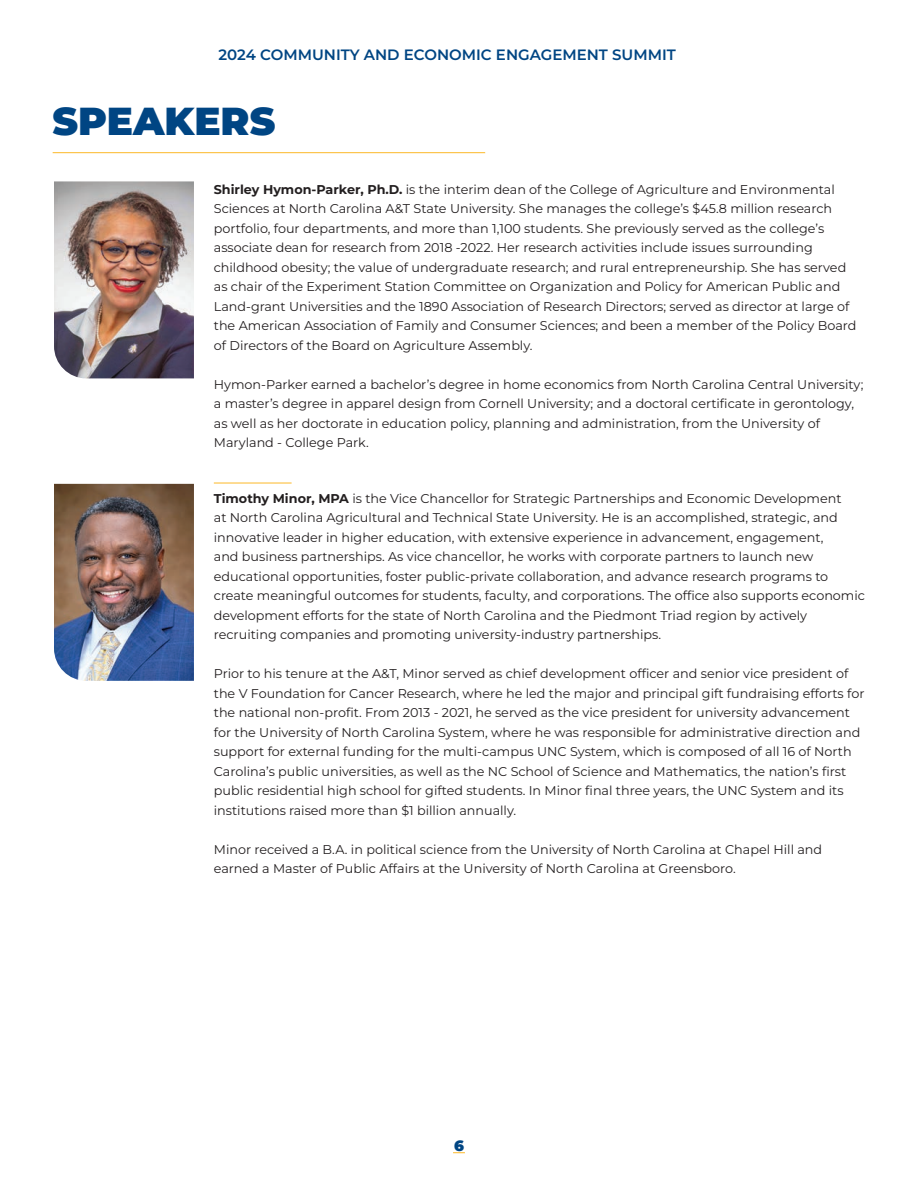
<style>
.page{position:relative;width:918px;height:1188px;background:#fff}
.page>*{position:absolute;margin:0;border:0;box-sizing:border-box;transform-origin:0 0}
.t1{font:900 39px "Montserrat";color:#004583}
.t2{font:600 15px "Montserrat";color:#004583}
.t3{font:900 15px "Montserrat";color:#004583}
.t4{font:12.75px/19.5px "Montserrat";color:#231f20}
.s1{font-weight:700}
</style>
<div class="page">
<svg style="left:453px;top:1152px;width:12px;height:1px"></svg>
<hr style="left:214px;top:483px;width:78px;height:1px;background:#fcb828">
<img style="left:54px;top:181px;width:140px;height:197px">
<img style="left:54px;top:484px;width:140px;height:197px">
<hr style="left:53px;top:152px;width:432px;height:1px;background:#fcb828">
<p class="t2" style="left:218px;top:45px;width:459px">2024 COMMUNITY AND ECONOMIC ENGAGEMENT SUMMIT</p>
<h1 class="t1" style="left:53px;top:95px;width:224px">SPEAKERS</h1>
<p class="t4" style="left:214px;top:179px;width:644px"><span class="s1">Shirley Hymon-Parker, Ph.D.</span> is the interim dean of the College of Agriculture and Environmental Sciences at North Carolina A&amp;T State University. She manages the college’s $45.8 million research portfolio, four departments, and more than 1,100 students. She previously served as the college’s associate dean for research from 2018 -2022. Her research activities include issues surrounding childhood obesity; the value of undergraduate research; and rural entrepreneurship. She has served as chair of the Experiment Station Committee on Organization and Policy for American Public and Land-grant Universities and the 1890 Association of Research Directors; served as director at large of the American Association of Family and Consumer Sciences; and been a member of the Policy Board of Directors of the Board on Agriculture Assembly.</p>
<p class="t4" style="left:214px;top:374px;width:651px">Hymon-Parker earned a bachelor’s degree in home economics from North Carolina Central University; a master’s degree in apparel design from Cornell University; and a doctoral certificate in gerontology, as well as her doctorate in education policy, planning and administration, from the University of Maryland - College Park.</p>
<p class="t4" style="left:214px;top:488px;width:653px"><span class="s1">Timothy Minor, MPA</span> is the Vice Chancellor for Strategic Partnerships and Economic Development<br>at North Carolina Agricultural and Technical State University. He is an accomplished, strategic, and innovative leader in higher education, with extensive experience in advancement, engagement,<br>and business partnerships. As vice chancellor, he works with corporate partners to launch new educational opportunities, foster public-private collaboration, and advance research programs to create meaningful outcomes for students, faculty, and corporations. The office also supports economic development efforts for the state of North Carolina and the Piedmont Triad region by actively recruiting companies and promoting university-industry partnerships.</p>
<p class="t4" style="left:214px;top:664px;width:652px">Prior to his tenure at the A&amp;T, Minor served as chief development officer and senior vice president of the V Foundation for Cancer Research, where he led the major and principal gift fundraising efforts for the national non-profit. From 2013 - 2021, he served as the vice president for university advancement for the University of North Carolina System, where he was responsible for administrative direction and support for external funding for the multi-campus UNC System, which is composed of all 16 of North Carolina’s public universities, as well as the NC School of Science and Mathematics, the nation’s first public residential high school for gifted students. In Minor final three years, the UNC System and its institutions raised more than $1 billion annually.</p>
<p class="t4" style="left:214px;top:839px;width:610px">Minor received a B.A. in political science from the University of North Carolina at Chapel Hill and earned a Master of Public Affairs at the University of North Carolina at Greensboro.</p>
<p class="t3" style="left:454px;top:1135px;width:11px">6</p>
</div>
